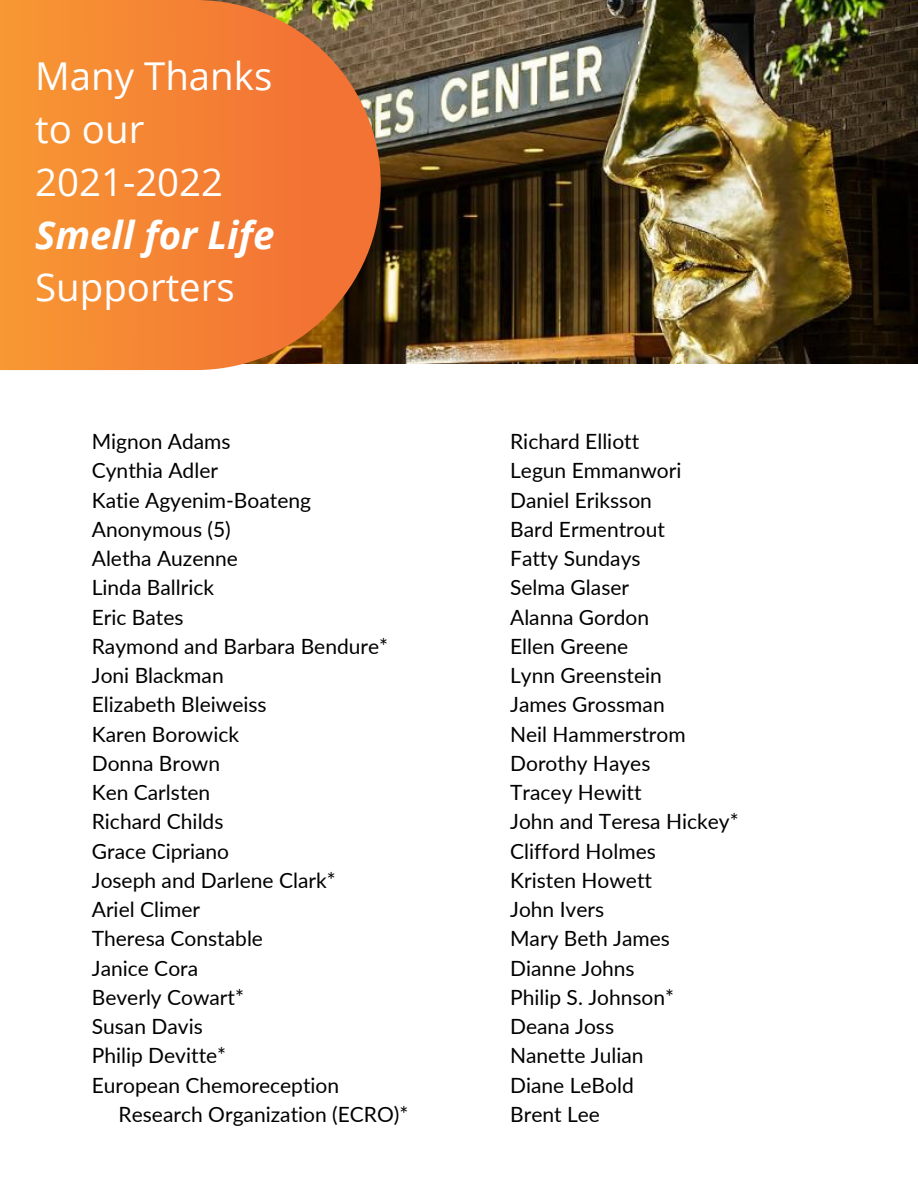
<style>
.page{position:relative;width:918px;height:1188px;background:#fff}
.page>*{position:absolute;margin:0;border:0;box-sizing:border-box;transform-origin:0 0}
.t1{font:38.4px/52.8px "Open Sans";color:#fff}
.t2{font:italic 700 38.4px "Open Sans";color:#fff}
.t3{font:21px/29.2px "Lato";color:#000}
</style>
<div class="page">
<img style="left:381px;top:0;width:537px;height:363px">
<svg style="left:0;top:0;width:381px;height:370px;background:#e67f34"></svg>
<h1 class="t1" style="left:35px;top:49px;width:239px">Many Thanks to our<br>2021-2022</h1>
<h1 class="t2" style="left:35px;top:208px;width:241px">Smell for Life</h1>
<h1 class="t1" style="left:35px;top:260px;width:201px">Supporters</h1>
<p class="t3" style="left:92px;top:426px;width:298px">Mignon Adams<br>Cynthia Adler<br>Katie Agyenim-Boateng<br>Anonymous (5)<br>Aletha Auzenne<br>Linda Ballrick<br>Eric Bates<br>Raymond and Barbara Bendure*<br>Joni Blackman<br>Elizabeth Bleiweiss<br>Karen Borowick<br>Donna Brown<br>Ken Carlsten<br>Richard Childs<br>Grace Cipriano<br>Joseph and Darlene Clark*<br>Ariel Climer<br>Theresa Constable<br>Janice Cora<br>Beverly Cowart*<br>Susan Davis<br>Philip Devitte*<br>European Chemoreception</p>
<p class="t3" style="left:119px;top:1099px;width:291px">Research Organization (ECRO)*</p>
<p class="t3" style="left:510px;top:426px;width:230px">Richard Elliott<br>Legun Emmanwori<br>Daniel Eriksson<br>Bard Ermentrout<br>Fatty Sundays<br>Selma Glaser<br>Alanna Gordon<br>Ellen Greene<br>Lynn Greenstein<br>James Grossman<br>Neil Hammerstrom<br>Dorothy Hayes<br>Tracey Hewitt<br>John and Teresa Hickey*<br>Clifford Holmes<br>Kristen Howett<br>John Ivers<br>Mary Beth James<br>Dianne Johns<br>Philip S. Johnson*<br>Deana Joss<br>Nanette Julian<br>Diane LeBold<br>Brent Lee</p>
</div>
